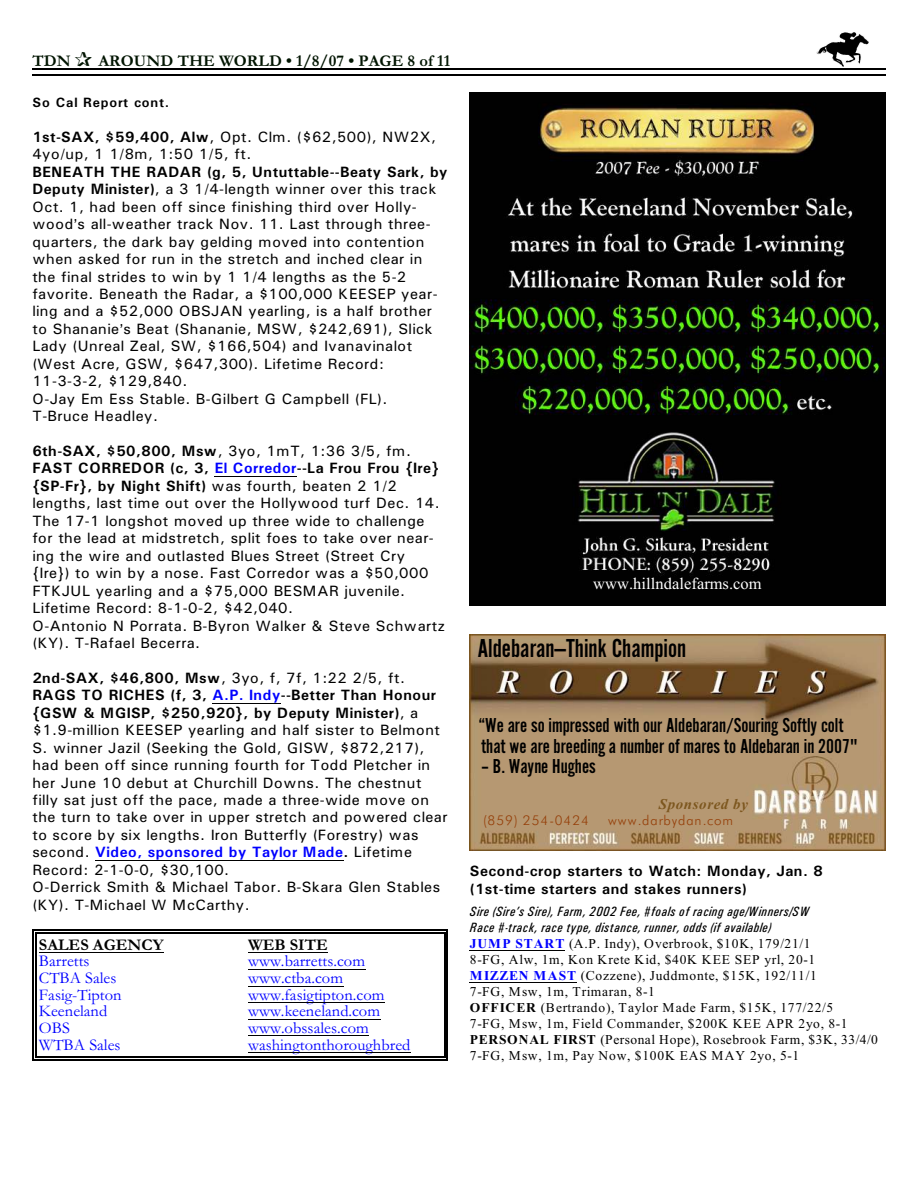
<style>
.page{position:relative;width:918px;height:1188px;background:#fff}
.page>*{position:absolute;margin:0;border:0;box-sizing:border-box;transform-origin:0 0}
.t1{font:27px "Alternate Gothic LT No 2";color:#000}
.t2{font:21px/20.9px "Alternate Gothic LT No 2";color:#000}
.t3{font:16.5px "Garamond";letter-spacing:.005em;color:#00f}
.t4{font:700 16.5px "Garamond";color:#001400}
.t5{font:16.5px "Times New Roman";letter-spacing:.005em;color:#fff}
.t6{font:700 16.5px "Garamond";letter-spacing:.005em;color:#000}
.t7{font:15px/17.4px "Univers";letter-spacing:.03em;color:#000}
.t8{font:700 15px/17.2px "Univers";letter-spacing:.03em;color:#000}
.t9{font:italic 700 15px "Times New Roman";letter-spacing:.04em;color:#7d571f}
.t10{font:13.5px/15.9px "Times New Roman";letter-spacing:.055em;color:#000}
.t11{font:italic 13.5px/16px "Univers Condensed";letter-spacing:.04em;color:#000}
.t12{font:13.5px "Futura Lt BT";letter-spacing:.075em;color:#96400a}
.t13{font:700 13.5px "Univers";letter-spacing:.065em;color:#000}
.s1{font-weight:700}
.s2{font-weight:700;color:#00f}
</style>
<div class="page">
<img style="left:817px;top:32px;width:51px;height:34px">
<hr style="left:32px;top:68px;width:853px;height:1px;background:#000">
<hr style="left:32px;top:75px;width:853px;height:1px;background:#000">
<hr style="left:39px;top:952px;width:124px;height:1px;background:#000">
<hr style="left:248px;top:952px;width:80px;height:1px;background:#000">
<hr style="left:248px;top:969px;width:117px;height:1px;background:#000">
<hr style="left:248px;top:986px;width:95px;height:1px;background:#000">
<hr style="left:248px;top:1002px;width:136px;height:1px;background:#000">
<hr style="left:248px;top:1019px;width:132px;height:1px;background:#000">
<hr style="left:248px;top:1036px;width:121px;height:1px;background:#000">
<hr style="left:248px;top:1052px;width:163px;height:1px;background:#000">
<hr style="left:35px;top:932px;width:2px;height:125px;background:#000">
<hr style="left:444px;top:932px;width:1px;height:125px;background:#000">
<hr style="left:35px;top:932px;width:410px;height:1px;background:#000">
<hr style="left:35px;top:1056px;width:410px;height:2px;background:#000">
<hr style="left:32px;top:929px;width:2px;height:131px;background:#000">
<hr style="left:447px;top:929px;width:1px;height:131px;background:#000">
<hr style="left:32px;top:929px;width:416px;height:1px;background:#000">
<hr style="left:32px;top:1059px;width:416px;height:1px;background:#000">
<hr style="left:215px;top:476px;width:82px;height:1px;background:#000">
<hr style="left:213px;top:703px;width:68px;height:1px;background:#000">
<hr style="left:95px;top:860px;width:248px;height:1px;background:#000">
<hr style="left:470px;top:950px;width:95px;height:1px;background:#000">
<hr style="left:470px;top:982px;width:107px;height:1px;background:#000">
<img style="left:470px;top:93px;width:416px;height:513px">
<img style="left:470px;top:634px;width:416px;height:216px">
<p class="t4" style="left:32px;top:55px;width:40px">TDN</p>
<p class="t4" style="left:98px;top:55px;width:353px">AROUND THE WORLD • 1/8/07 • PAGE 8 of 11</p>
<p class="t13" style="left:32px;top:98px;width:139px">So Cal Report cont.</p>
<p class="t7" style="left:32px;top:129px;width:405px"><span class="s1">1st-SAX, $59,400, Alw</span>, Opt. Clm. ($62,500), NW2X,<br>4yo/up, 1 1/8m, 1:50 1/5, ft.</p>
<p class="t7" style="left:32px;top:164px;width:417px"><span class="s1">BENEATH THE RADAR (g, 5, Untuttable--Beaty Sark, by Deputy Minister)</span>, a 3 1/4-length winner over this track Oct. 1, had been off since finishing third over Holly&shy;wood s all-weather track Nov. 11. Last through three&shy;quarters, the dark bay gelding moved into contention when asked for run in the stretch and inched clear in the final strides to win by 1 1/4 lengths as the 5-2 favorite. Beneath the Radar, a $100,000 KEESEP year&shy;ling and a $52,000 OBSJAN yearling, is a half brother to Shananie s Beat (Shananie, MSW, $242,691), Slick Lady (Unreal Zeal, SW, $166,504) and Ivanavinalot (West Acre, GSW, $647,300). Lifetime Record:<br>11-3-3-2, $129,840.<br>O-Jay Em Ess Stable. B-Gilbert G Campbell (FL).<br>T-Bruce Headley.</p>
<p class="t7" style="left:32px;top:444px;width:414px"><span class="s1">6th-SAX, $50,800, Msw</span>, 3yo, 1mT, 1:36 3/5, fm.<br><span class="s1">FAST CORREDOR (c, 3,</span> <span class="s2">El Corredor</span><span class="s1">--La Frou Frou {Ire} {SP-Fr}, by Night Shift)</span> was fourth, beaten 2 1/2 lengths, last time out over the Hollywood turf Dec. 14.<br>The 17-1 longshot moved up three wide to challenge for the lead at midstretch, split foes to take over near&shy;ing the wire and outlasted Blues Street (Street Cry {Ire}) to win by a nose. Fast Corredor was a $50,000<br>FTKJUL yearling and a $75,000 BESMAR juvenile.<br>Lifetime Record: 8-1-0-2, $42,040.<br>O-Antonio N Porrata. B-Byron Walker &amp; Steve Schwartz (KY). T-Rafael Becerra.</p>
<p class="t7" style="left:32px;top:670px;width:417px"><span class="s1">2nd-SAX, $46,800, Msw</span>, 3yo, f, 7f, 1:22 2/5, ft.<br><span class="s1">RAGS TO RICHES (f, 3,</span> <span class="s2">A.P. Indy</span><span class="s1">--Better Than Honour {GSW &amp; MGISP, $250,920}, by Deputy Minister)</span>, a $1.9-million KEESEP yearling and half sister to Belmont S. winner Jazil (Seeking the Gold, GISW, $872,217), had been off since running fourth for Todd Pletcher in her June 10 debut at Churchill Downs. The chestnut filly sat just off the pace, made a three-wide move on the turn to take over in upper stretch and powered clear to score by six lengths. Iron Butterfly (Forestry) was second. <span class="s2">Video, sponsored by Taylor Made</span><span class="s1">.</span> Lifetime Record: 2-1-0-0, $30,100.<br>O-Derrick Smith &amp; Michael Tabor. B-Skara Glen Stables (KY). T-Michael W McCarthy.</p>
<p class="t6" style="left:39px;top:939px;width:126px">SALES AGENCY</p>
<p class="t6" style="left:248px;top:939px;width:81px">WEB SITE</p>
<p class="t3" style="left:39px;top:956px;width:52px">Barretts</p>
<p class="t3" style="left:248px;top:956px;width:119px">www.barretts.com</p>
<p class="t3" style="left:39px;top:972px;width:79px">CTBA Sales</p>
<p class="t3" style="left:248px;top:972px;width:97px">www.ctba.com</p>
<p class="t3" style="left:39px;top:989px;width:84px">Fasig-Tipton</p>
<p class="t3" style="left:248px;top:989px;width:138px">www.fasigtipton.com</p>
<p class="t3" style="left:39px;top:1006px;width:70px">Keeneland</p>
<p class="t3" style="left:248px;top:1006px;width:133px">www.keeneland.com</p>
<p class="t3" style="left:39px;top:1022px;width:33px">OBS</p>
<p class="t3" style="left:248px;top:1022px;width:122px">www.obssales.com</p>
<p class="t3" style="left:39px;top:1039px;width:83px">WTBA Sales</p>
<p class="t3" style="left:248px;top:1039px;width:164px">washingtonthoroughbred</p>
<p class="t5" style="left:593px;top:578px;width:170px">www.hillndalefarms.com</p>
<h1 class="t1" style="left:477px;top:639px;width:210px">Aldebaran—Think Champion</h1>
<h2 class="t2" style="left:478px;top:716px;width:381px">“We are so impressed with our Aldebaran/Souring Softly colt that we are breeding a number of mares to Aldebaran in 2007"</h2>
<h2 class="t2" style="left:481px;top:758px;width:116px">– B. Wayne Hughes</h2>
<p class="t9" style="left:659px;top:799px;width:91px">Sponsored by</p>
<p class="t12" style="left:483px;top:814px;width:107px">(859) 254-0424</p>
<p class="t12" style="left:608px;top:814px;width:127px">www.darbydan.com</p>
<p class="t8" style="left:470px;top:864px;width:355px">Second-crop starters to Watch: Monday, Jan. 8 (1st-time starters and stakes runners)</p>
<p class="t11" style="left:470px;top:905px;width:341px">Sire (Sire’s Sire), Farm, 2002 Fee, #foals of racing age/Winners/SW<br>Race #-track, race type, distance, runner, odds (if available)</p>
<p class="t10" style="left:470px;top:937px;width:410px"><span class="s2">JUMP START</span> (A.P. Indy), Overbrook, $10K, 179/21/1<br>8-FG, Alw, 1m, Kon Krete Kid, $40K KEE SEP yrl, 20-1<br><span class="s2">MIZZEN MAST</span> (Cozzene), Juddmonte, $15K, 192/11/1<br>7-FG, Msw, 1m, Trimaran, 8-1<br><span class="s1">OFFICER</span> (Bertrando), Taylor Made Farm, $15K, 177/22/5<br>7-FG, Msw, 1m, Field Commander, $200K KEE APR 2yo, 8-1<br><span class="s1">PERSONAL FIRST</span> (Personal Hope), Rosebrook Farm, $3K, 33/4/0<br>7-FG, Msw, 1m, Pay Now, $100K EAS MAY 2yo, 5-1</p>
</div>
